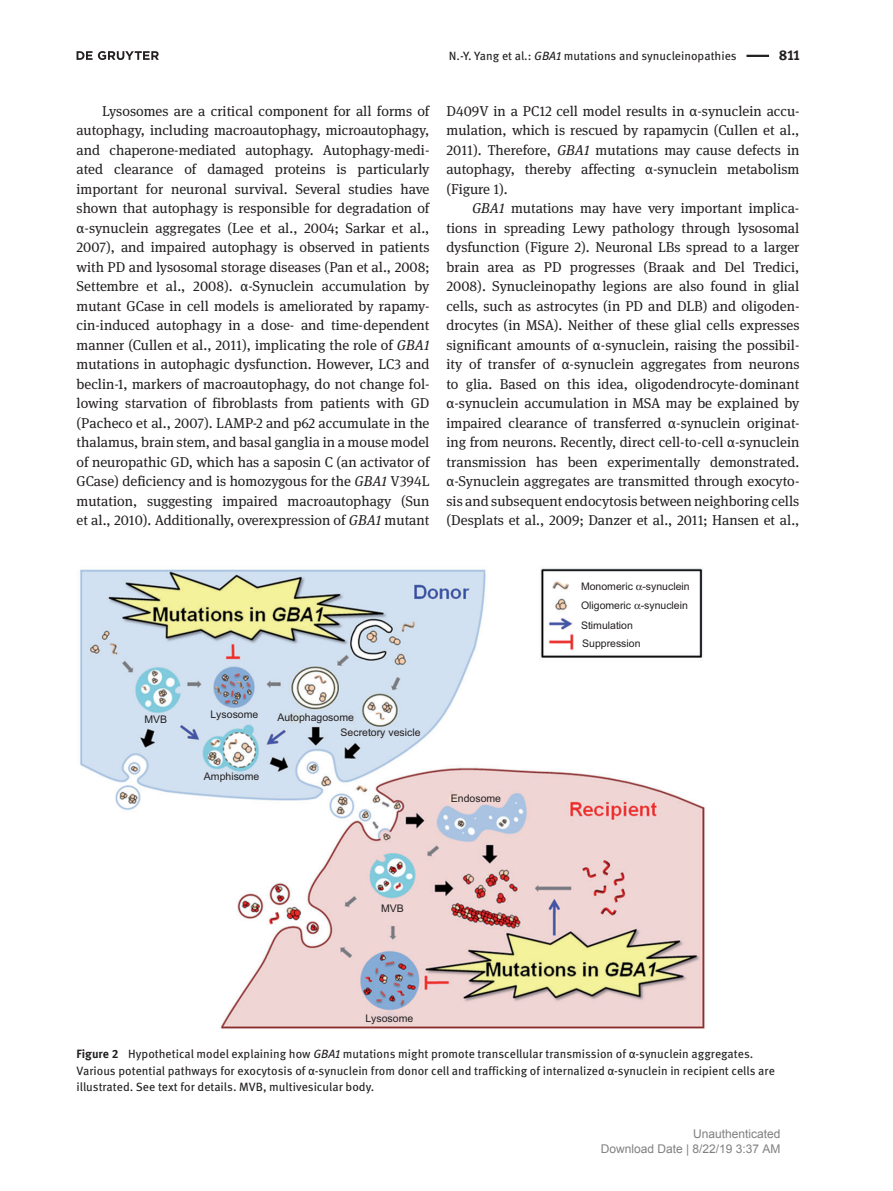
<style>
.page{position:relative;width:893px;height:1191px;background:#fff}
.page>*{position:absolute;margin:0;border:0;box-sizing:border-box;transform-origin:0 0}
.t1{font:14.25px/19.5px "DG Meta Serif Science";color:#231f20;text-align:justify}
.t2{font:700 14.25px "DG Meta Science";color:#231f20}
.t3{font:12px/16.5px "DG Meta Science";color:#231f20}
.t4{font:12px/15px "Arial";color:#808080;text-align:right}
.t5{font:10.5px/19.2px "Arial";color:#231f20}
.s1{font-style:italic}
.s2{font-weight:700}
</style>
<div class="page">
<svg style="left:77px;top:51px;width:82px;height:9px"></svg>
<hr style="left:746px;top:55px;width:23px;height:2px;background:#231f20">
<img style="left:80px;top:568px;width:625px;height:461px">
<svg style="left:636px;top:585px;width:6px;height:5px"></svg>
<svg style="left:634px;top:604px;width:7px;height:5px"></svg>
<p class="t3" style="left:449px;top:49px;width:289px">N.-Y. Yang et al.: <span class="s1">GBA1</span> mutations and synucleinopathies</p>
<p class="t2" style="left:779px;top:50px;width:22px">811</p>
<p class="t1" style="left:77px;top:103px;width:354px;text-indent:26px">Lysosomes are a critical component for all forms of autophagy, including macroautophagy, microautophagy, and chaperone-mediated autophagy. Autophagy-medi&shy;ated clearance of damaged proteins is particularly important for neuronal survival. Several studies have shown that autophagy is responsible for degradation of α -synuclein aggregates (Lee et al. , 2004 ; Sarkar et al. , 2007 ), and impaired autophagy is observed in patients with PD and lysosomal storage diseases (Pan et al. , 2008 ; Settembre et al. , 2008 ). α -Synuclein accumulation by mutant GCase in cell models is ameliorated by rapamy&shy;cin-induced autophagy in a dose- and time-dependent manner (Cullen et al. , 2011 ), implicating the role of <span class="s1">GBA1 </span>mutations in autophagic dysfunction. However, LC3 and beclin-1, markers of macroautophagy, do not change fol&shy;lowing starvation of fibroblasts from patients with GD (Pacheco et al. , 2007 ). LAMP-2 and p62 accumulate in the thalamus, brain stem, and basal ganglia in a mouse model of neuropathic GD, which has a saposin C (an activator of GCase) deficiency and is homozygous for the <span class="s1">GBA1</span> V394L mutation, suggesting impaired macroautophagy (Sun et al. , 2010 ). Additionally, overexpression of <span class="s1">GBA1</span> mutant</p>
<p class="t1" style="left:446px;top:103px;width:354px">D409V in a PC12 cell model results in α -synuclein accu&shy;mulation, which is rescued by rapamycin (Cullen et al. , 2011 ). Therefore, <span class="s1">GBA1</span> mutations may cause defects in autophagy, thereby affecting α -synuclein metabolism (Figure 1).</p>
<p class="t1" style="left:446px;top:200px;width:354px;text-indent:26px"><span class="s1">GBA1</span> mutations may have very important implica&shy;tions in spreading Lewy pathology through lysosomal dysfunction (Figure 2 ). Neuronal LBs spread to a larger brain area as PD progresses (Braak and Del Tredici , 2008 ). Synucleinopathy legions are also found in glial cells, such as astrocytes (in PD and DLB) and oligoden&shy;drocytes (in MSA). Neither of these glial cells expresses significant amounts of α -synuclein, raising the possibil&shy;ity of transfer of α -synuclein aggregates from neurons to glia. Based on this idea, oligodendrocyte-dominant α -synuclein accumulation in MSA may be explained by impaired clearance of transferred α -synuclein originat&shy;ing from neurons. Recently, direct cell-to-cell α -synuclein transmission has been experimentally demonstrated. α -Synuclein aggregates are transmitted through exocyto&shy;sis and subsequent endocytosis between neighboring cells (Desplats et al. , 2009 ; Danzer et al. , 2011 ; Hansen et al. ,</p>
<p class="t5" style="left:144px;top:711px;width:24px">MVB</p>
<p class="t5" style="left:210px;top:706px;width:49px">Lysosome</p>
<p class="t5" style="left:204px;top:767px;width:57px">Amphisome</p>
<p class="t5" style="left:341px;top:710px;width:81px;line-height:15.5px;text-indent:-63px">Autophagosome<br>Secretory vesicle</p>
<p class="t5" style="left:451px;top:789px;width:52px">Endosome</p>
<p class="t5" style="left:381px;top:900px;width:24px">MVB</p>
<p class="t5" style="left:365px;top:1009px;width:49px">Lysosome</p>
<p class="t5" style="left:581px;top:578px;width:110px">Monomeric -synuclein<br>Oligomeric -synuclein<br>Stimulation</p>
<p class="t5" style="left:582px;top:634px;width:60px">Suppression</p>
<p class="t3" style="left:77px;top:1047px;width:700px"><span class="s2">Figure 2</span> Hypothetical model explaining how <span class="s1">GBA1</span> mutations might promote transcellular transmission of α -synuclein aggregates.<br>Various potential pathways for exocytosis of α -synuclein from donor cell and trafficking of internalized α -synuclein in recipient cells are illustrated. See text for details. MVB, multivesicular body.</p>
<p class="t4" style="left:601px;top:1127px;width:181px">Unauthenticated<br>Download Date | 8/22/19 3:37 AM</p>
</div>
